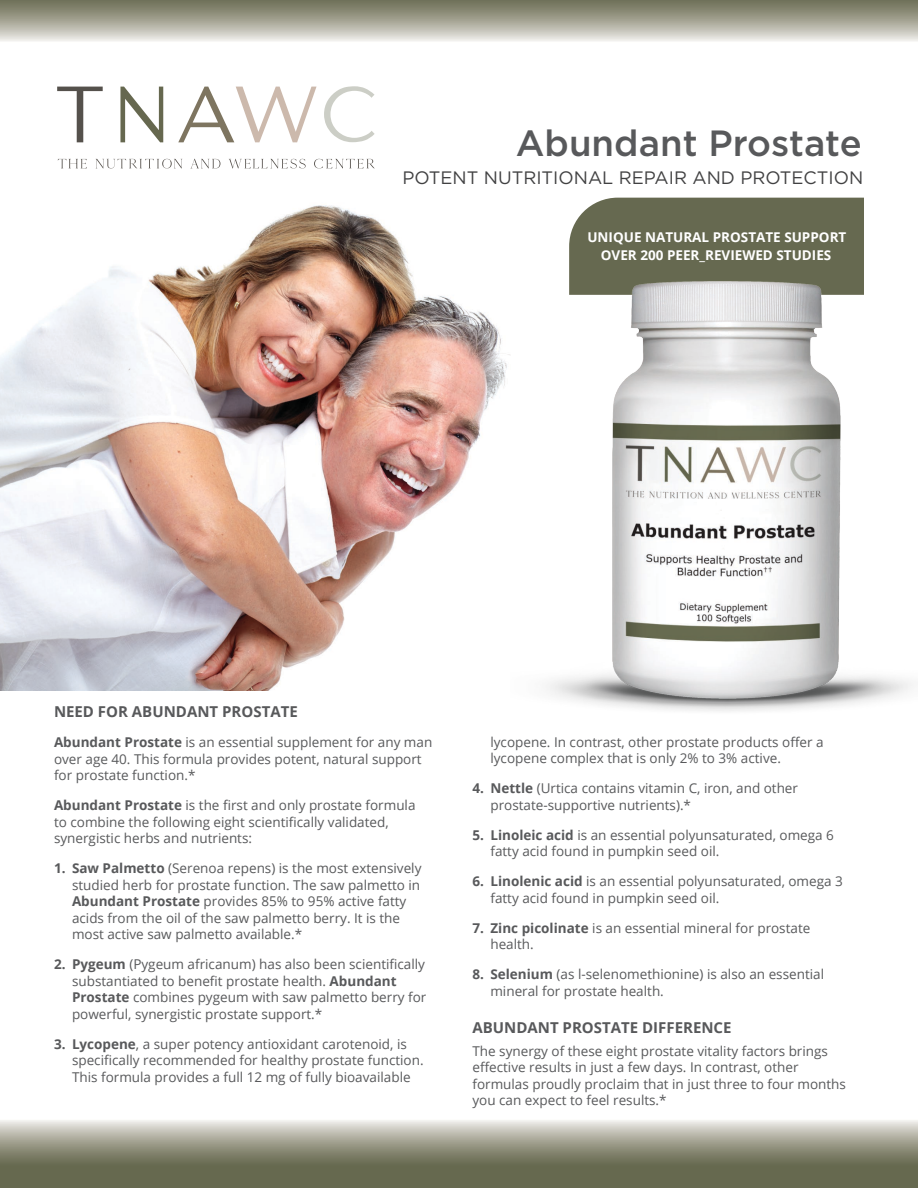
<style>
.page{position:relative;width:918px;height:1188px;background:#fff}
.page>*{position:absolute;margin:0;border:0;box-sizing:border-box;transform-origin:0 0}
.bulletss{font:500 36.45px "Gotham";color:#58595b}
.tittle_2{font:18px "Gotham";color:#414142}
.bulletss-2{font:700 15px "Open Sans";color:#58595b}
.bulletss-3{font:13.5px/16.5px "Open Sans";color:#58595b}
.t1{font:700 13.5px "Open Sans";color:#fff}
.s1{font-weight:700}
</style>
<div class="page">
<div style="left:0;top:0;width:918px;height:42px;background:linear-gradient(to bottom,#67684e,#e9e8e3)"></div>
<svg style="left:0;top:1120px;width:918px;height:68px;background:#8f907d"></svg>
<svg style="left:57px;top:87px;width:46px;height:55px"></svg>
<svg style="left:120px;top:87px;width:43px;height:55px"></svg>
<svg style="left:178px;top:87px;width:139px;height:55px"></svg>
<svg style="left:324px;top:86px;width:51px;height:56px"></svg>
<svg style="left:58px;top:159px;width:29px;height:9px"></svg>
<svg style="left:96px;top:159px;width:86px;height:9px"></svg>
<svg style="left:191px;top:159px;width:29px;height:9px"></svg>
<svg style="left:229px;top:159px;width:77px;height:10px"></svg>
<svg style="left:314px;top:159px;width:60px;height:9px"></svg>
<img style="left:0;top:205px;width:510px;height:486px">
<div style="left:569px;top:198px;width:295px;height:73px;background:#666950"></div>
<img style="left:546px;top:271px;width:367px;height:440px">
<p class="bulletss" style="left:516px;top:119px;width:347px">Abundant Prostate</p>
<p class="tittle_2" style="left:402px;top:166px;width:462px">POTENT NUTRITIONAL REPAIR AND PROTECTION</p>
<p class="t1" style="left:587px;top:228px;width:261px">UNIQUE NATURAL PROSTATE SUPPORT</p>
<p class="t1" style="left:601px;top:246px;width:232px">OVER 200 PEER_REVIEWED STUDIES</p>
<p class="bulletss-2" style="left:54px;top:701px;width:245px">NEED FOR ABUNDANT PROSTATE</p>
<p class="bulletss-3" style="left:54px;top:734px;width:380px"><span class="s1">Abundant Prostate</span> is an essential supplement for any man over age 40. This formula provides potent, natural support for prostate function.*</p>
<p class="bulletss-3" style="left:54px;top:797px;width:363px"><span class="s1">Abundant Prostate</span> is the first and only prostate formula to combine the following eight scientifically validated, synergistic herbs and nutrients:</p>
<p class="bulletss-3" style="left:72px;top:860px;width:351px;text-indent:-18px"><span class="s1">1. Saw Palmetto</span> (Serenoa repens) is the most extensively studied herb for prostate function. The saw palmetto in <span class="s1">Abundant Prostate</span> provides 85% to 95% active fatty acids from the oil of the saw palmetto berry. It is the most active saw palmetto available.*</p>
<p class="bulletss-3" style="left:72px;top:956px;width:356px;text-indent:-18px"><span class="s1">2. Pygeum</span> (Pygeum africanum) has also been scientifically substantiated to benefit prostate health. <span class="s1">Abundant Prostate</span> combines pygeum with saw palmetto berry for powerful, synergistic prostate support.*</p>
<p class="bulletss-3" style="left:72px;top:1035px;width:353px;text-indent:-18px"><span class="s1">3. Lycopene</span>, a super potency antioxidant carotenoid, is specifically recommended for healthy prostate function.<br>This formula provides a full 12 mg of fully bioavailable</p>
<p class="bulletss-3" style="left:490px;top:733px;width:335px">lycopene. In contrast, other prostate products offer a lycopene complex that is only 2% to 3% active.</p>
<p class="bulletss-3" style="left:490px;top:780px;width:309px;text-indent:-18px"><span class="s1">4. Nettle</span> (Urtica contains vitamin C, iron, and other prostate-supportive nutrients).*</p>
<p class="bulletss-3" style="left:490px;top:826px;width:345px;text-indent:-18px"><span class="s1">5. Linoleic acid</span> is an essential polyunsaturated, omega 6 fatty acid found in pumpkin seed oil.</p>
<p class="bulletss-3" style="left:490px;top:873px;width:354px;text-indent:-18px"><span class="s1">6. Linolenic acid</span> is an essential polyunsaturated, omega 3 fatty acid found in pumpkin seed oil.</p>
<p class="bulletss-3" style="left:490px;top:919px;width:321px;text-indent:-18px"><span class="s1">7. Zinc picolinate</span> is an essential mineral for prostate health.</p>
<p class="bulletss-3" style="left:490px;top:966px;width:335px;text-indent:-18px"><span class="s1">8. Selenium</span> (as l-selenomethionine) is also an essential mineral for prostate health.</p>
<p class="bulletss-2" style="left:472px;top:1016px;width:261px">ABUNDANT PROSTATE DIFFERENCE</p>
<p class="bulletss-3" style="left:472px;top:1042px;width:375px">The synergy of these eight prostate vitality factors brings effective results in just a few days. In contrast, other formulas proudly proclaim that in just three to four months you can expect to feel results.*</p>
</div>
